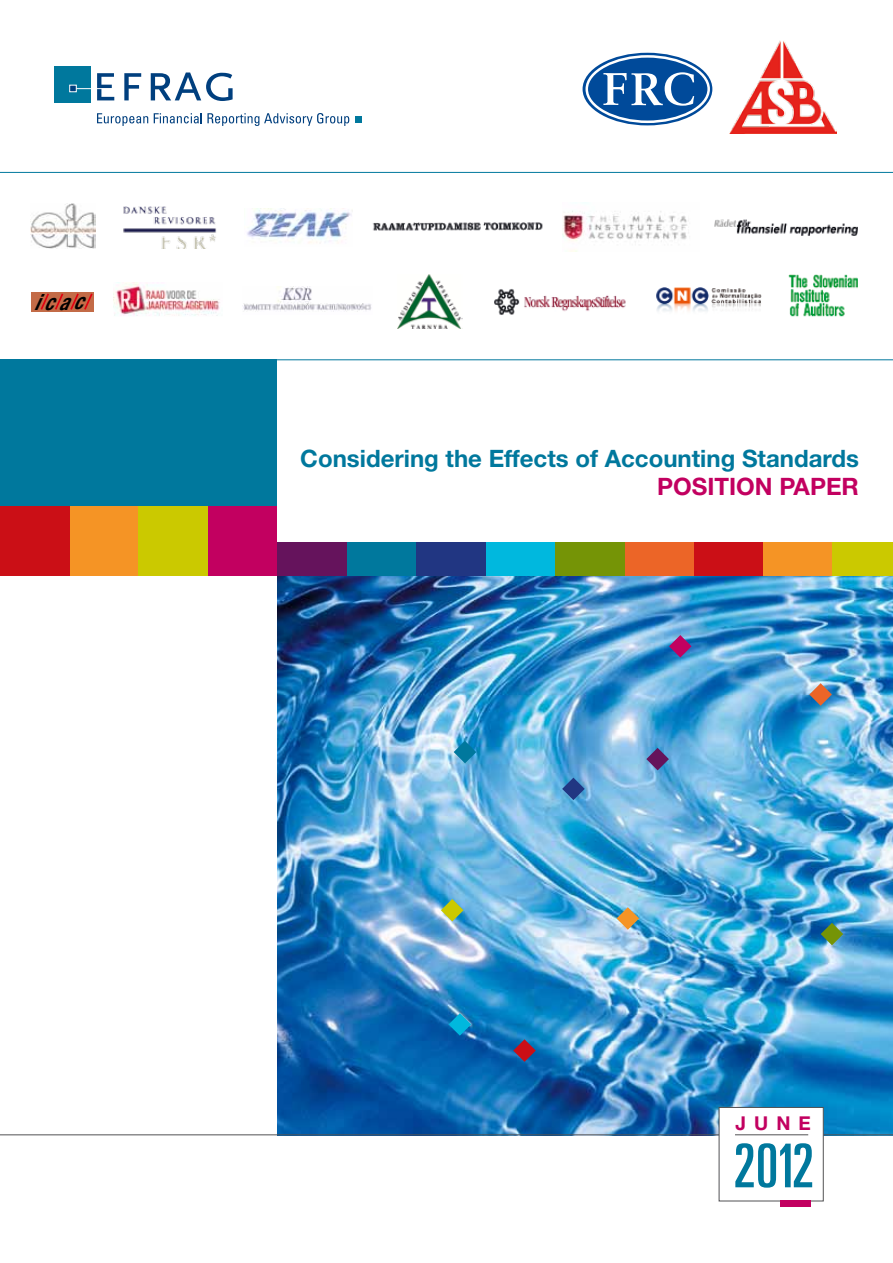
<style>
.page{position:relative;width:893px;height:1263px;background:#fff}
.page>*{position:absolute;margin:0;border:0;box-sizing:border-box;transform-origin:0 0}
.t1{font:ultra-condensed 60.45px "Univers LT Std";color:#00789d}
.t2{font:700 24px "Helvetica Neue LT Std";color:#00789d}
.t3{font:700 24px "Helvetica Neue LT Std";color:#c20060}
.t4{font:italic 700 condensed 22.05px "Helvetica Neue LT Std";color:#000;scale:.9 1}
.t5{font:700 19.05px "Helvetica Neue LT Std";color:#c20060}
</style>
<div class="page">
<img style="left:277px;top:575px;width:616px;height:559px">
<hr style="left:0;top:1134px;width:893px;height:1px;background:#525254">
<div style="left:719px;top:1107px;width:104px;height:94px;background:#fff"></div>
<hr style="left:735px;top:1134px;width:73px;height:1px;background:#525254">
<svg style="left:97px;top:73px;width:17px;height:27px"></svg>
<svg style="left:124px;top:73px;width:17px;height:27px"></svg>
<svg style="left:151px;top:73px;width:82px;height:28px"></svg>
<svg style="left:97px;top:113px;width:51px;height:13px"></svg>
<svg style="left:154px;top:113px;width:195px;height:13px"></svg>
<div style="left:355px;top:117px;width:7px;height:6px;background:#00789d"></div>
<div style="left:54px;top:66px;width:37px;height:36px;background:#00789d"></div>
<div style="left:70px;top:85px;width:6px;height:7px;background:#003f7e"></div>
<div style="left:69px;top:85px;width:8px;height:7px;border:1px solid #fff"></div>
<hr style="left:76px;top:88px;width:38px;height:1px;background:#fff">
<div style="left:780px;top:1200px;width:31px;height:7px;background:#c20060"></div>
<div style="left:0;top:359px;width:282px;height:147px;background:#00789d"></div>
<div style="left:69px;top:506px;width:70px;height:69px;background:#f59425"></div>
<div style="left:139px;top:506px;width:69px;height:69px;background:#cbc900"></div>
<div style="left:208px;top:506px;width:70px;height:69px;background:#c20060"></div>
<svg style="left:669px;top:635px;width:23px;height:22px"></svg>
<div style="left:277px;top:506px;width:70px;height:69px;background:#65135c"></div>
<svg style="left:646px;top:748px;width:23px;height:22px"></svg>
<div style="left:347px;top:506px;width:70px;height:69px;background:#00789d"></div>
<svg style="left:454px;top:741px;width:22px;height:22px"></svg>
<div style="left:417px;top:506px;width:69px;height:69px;background:#213682"></div>
<svg style="left:562px;top:778px;width:23px;height:22px"></svg>
<div style="left:486px;top:506px;width:70px;height:69px;background:#00b8de"></div>
<svg style="left:449px;top:1013px;width:22px;height:23px"></svg>
<div style="left:556px;top:506px;width:69px;height:69px;background:#759406"></div>
<svg style="left:821px;top:923px;width:22px;height:22px"></svg>
<div style="left:625px;top:506px;width:70px;height:69px;background:#ec6527"></div>
<svg style="left:809px;top:683px;width:23px;height:23px"></svg>
<div style="left:695px;top:506px;width:69px;height:69px;background:#cb0f16"></div>
<svg style="left:513px;top:1039px;width:23px;height:23px"></svg>
<div style="left:763px;top:506px;width:69px;height:69px;background:#f59425"></div>
<svg style="left:617px;top:907px;width:22px;height:23px"></svg>
<div style="left:832px;top:506px;width:61px;height:69px;background:#cbc900"></div>
<svg style="left:441px;top:899px;width:22px;height:22px"></svg>
<div style="left:0;top:506px;width:69px;height:69px;background:#cb0f16"></div>
<div style="left:277px;top:323px;width:616px;height:218px;background:#fff"></div>
<hr style="left:0;top:359px;width:893px;height:1px;background:#00789d">
<hr style="left:0;top:172px;width:893px;height:1px;background:#00789d">
<svg style="left:583px;top:53px;width:129px;height:72px;fill:#004a9a"></svg>
<svg style="left:603px;top:72px;width:91px;height:34px"></svg>
<div style="left:585px;top:55px;width:125px;height:68px;border:3px solid #fff;border-radius:50%"></div>
<img style="left:730px;top:41px;width:107px;height:92px">
<img style="left:31px;top:203px;width:64px;height:46px">
<img style="left:243px;top:286px;width:128px;height:26px">
<img style="left:247px;top:209px;width:105px;height:34px">
<img style="left:656px;top:287px;width:106px;height:24px">
<img style="left:788px;top:274px;width:70px;height:43px">
<div style="left:31px;top:292px;width:62px;height:19px;background:#c36b47"></div>
<svg style="left:39px;top:292px;width:55px;height:20px"></svg>
<img style="left:372px;top:222px;width:171px;height:9px">
<img style="left:123px;top:207px;width:94px;height:41px">
<img style="left:562px;top:210px;width:127px;height:42px">
<img style="left:494px;top:289px;width:132px;height:26px">
<img style="left:714px;top:219px;width:144px;height:17px">
<img style="left:397px;top:275px;width:65px;height:53px">
<img style="left:114px;top:282px;width:106px;height:34px">
<p class="t4" style="left:34px;top:288px;width:64px">i cac</p>
<p class="t2" style="left:300px;top:443px;width:560px">Considering the Effects of Accounting Standards</p>
<p class="t3" style="left:657px;top:472px;width:203px">POSITION PAPER</p>
<p class="t5" style="left:736px;top:1111px;width:77px">JUNE</p>
<h1 class="t1" style="left:733px;top:1131px;width:82px">2012</h1>
</div>
